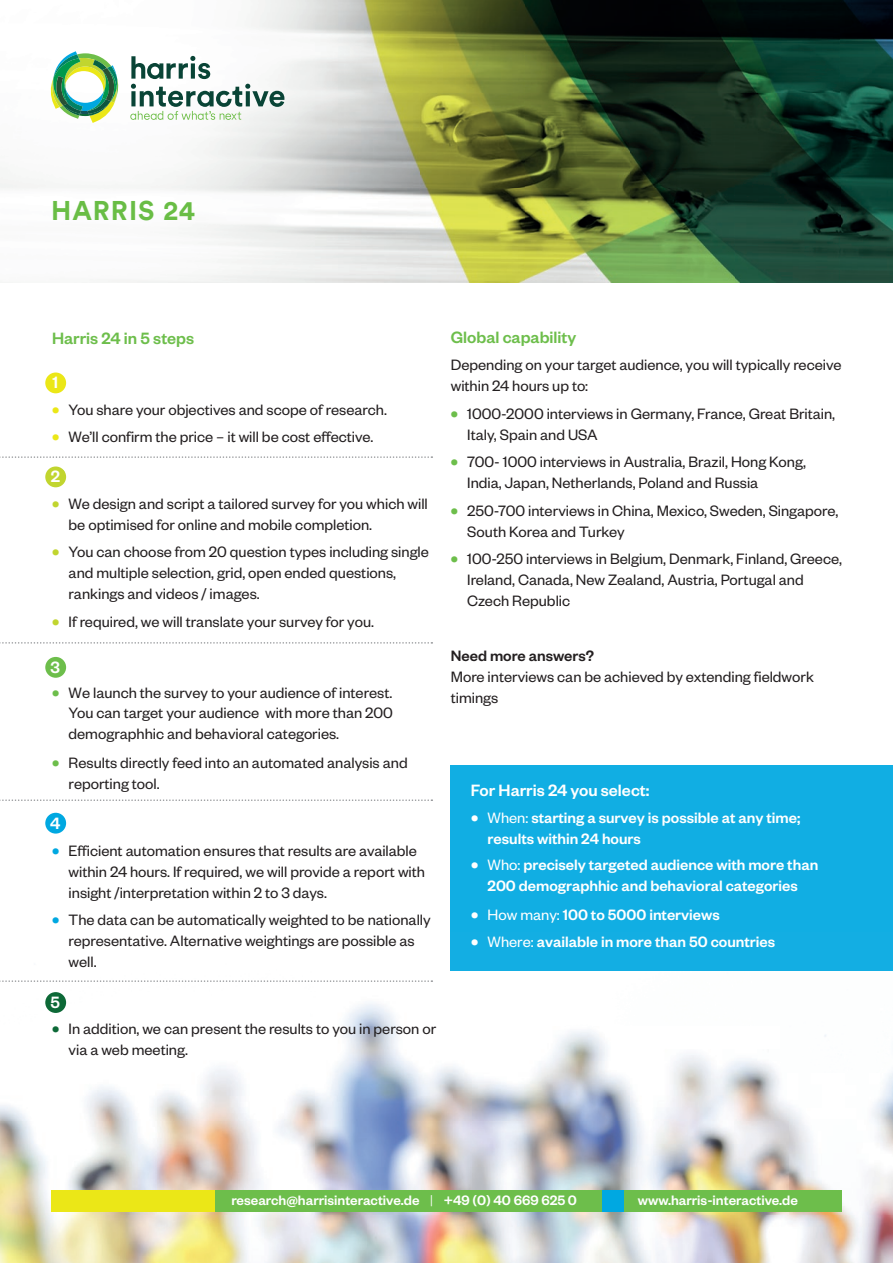
<style>
.page{position:relative;width:893px;height:1263px;background:#fff}
.page>*{position:absolute;margin:0;border:0;box-sizing:border-box;transform-origin:0 0}
.t1{font:700 27px "Circular";letter-spacing:.04em;color:#69bd45}
.t2{font:500 18px "Founders Grotesk";color:#6dbe4b}
.t3{font:500 18px "Founders Grotesk";color:#fff}
.t4{font:16.5px/21px "Founders Grotesk";color:#231f20}
.t5{font:500 16.5px/21px "Founders Grotesk";color:#fff}
.t6{font:500 16.5px "Founders Grotesk";color:#231f20}
.t7{font:500 15px "Founders Grotesk";color:#fff}
.s1{font-weight:700;font-size:18px;color:#ebe717}
.s2{color:#6dbe4b}
.s3{font-weight:700;font-size:18px;color:#c1d52f}
.s4{font-weight:700;font-size:18px;color:#6dbe4b}
.s5{font-weight:700;font-size:18px;color:#00a8e1}
.s6{font-weight:700;font-size:18px;color:#0d6937}
.s7{font-weight:700;font-size:18px}
.s8{font-weight:400}
.s9{font-weight:300}
</style>
<div class="page">
<img style="left:47px;top:932px;width:404px;height:95px">
<img style="left:788px;top:1035px;width:105px;height:181px">
<img style="left:0;top:1027px;width:788px;height:189px">
<img style="left:0;top:1216px;width:893px;height:47px">
<div style="left:451px;top:765px;width:442px;height:167px;background:#11aee3"></div>
<div style="left:451px;top:932px;width:442px;height:39px;background:#13aee3"></div>
<div style="left:45px;top:466px;width:21px;height:21px;background:#c1d52f;border-radius:50%"></div>
<div style="left:45px;top:657px;width:21px;height:21px;background:#6dbe4b;border-radius:50%"></div>
<div style="left:45px;top:813px;width:21px;height:20px;background:#00a8e1;border-radius:50%"></div>
<div style="left:45px;top:992px;width:21px;height:21px;background:#0d6937;border-radius:50%"></div>
<div style="left:45px;top:372px;width:21px;height:21px;background:#ebe717;border-radius:50%"></div>
<svg style="left:0;top:456px;width:432px;height:2px"></svg>
<svg style="left:0;top:642px;width:432px;height:2px"></svg>
<svg style="left:0;top:799px;width:432px;height:2px"></svg>
<svg style="left:0;top:980px;width:432px;height:2px"></svg>
<img style="left:0;top:0;width:893px;height:282px">
<div style="left:51px;top:1191px;width:791px;height:21px;background:#6dbe4b"></div>
<div style="left:51px;top:1191px;width:164px;height:21px;background:#ebe717"></div>
<div style="left:603px;top:1191px;width:21px;height:21px;background:#00a8e1"></div>
<svg style="left:50px;top:51px;width:69px;height:72px"></svg>
<svg style="left:130px;top:56px;width:154px;height:64px"></svg>
<h1 class="t1" style="left:51px;top:193px;width:146px">HARRIS 24</h1>
<p class="t2" style="left:52px;top:327px;width:144px">Harris 24 in 5 steps</p>
<p class="t3" style="left:52px;top:371px;width:7px">1</p>
<p class="t4" style="left:52px;top:398px;width:336px"><span class="s1">•</span> You share your objectives and scope of research.</p>
<p class="t4" style="left:52px;top:425px;width:323px"><span class="s1">•</span> We’ll confirm the price – it will be cost effective.</p>
<p class="t3" style="left:51px;top:465px;width:16px">2<span class="s2">2</span></p>
<p class="t4" style="left:69px;top:492px;width:361px;text-indent:-17px"><span class="s3">•</span> We design and script a tailored survey for you which will be optimised for online and mobile completion.</p>
<p class="t4" style="left:69px;top:541px;width:362px;text-indent:-17px"><span class="s3">•</span> You can choose from 20 question types including single and multiple selection, grid, open ended questions, rankings and videos / images.</p>
<p class="t4" style="left:52px;top:610px;width:323px"><span class="s3">•</span> If required, we will translate your survey for you.</p>
<p class="t3" style="left:51px;top:656px;width:11px">3</p>
<p class="t4" style="left:69px;top:682px;width:326px;line-height:20.4px;text-align:justify;text-indent:-17px"><span class="s4">•</span> We launch the survey to your audience of interest.<br>You can target your audience with more than 200 demographhic and behavioral categories.</p>
<p class="t4" style="left:69px;top:751px;width:341px;text-indent:-17px"><span class="s4">•</span> Results directly feed into an automated analysis and reporting tool.</p>
<p class="t3" style="left:50px;top:812px;width:12px">4</p>
<p class="t4" style="left:69px;top:839px;width:358px;text-indent:-17px"><span class="s5">•</span> Efficient automation ensures that results are available within 24 hours. If required, we will provide a report with insight /interpretation within 2 to 3 days.</p>
<p class="t4" style="left:69px;top:908px;width:364px;text-indent:-17px"><span class="s5">•</span> The data can be automatically weighted to be nationally representative. Alternative weightings are possible as well.</p>
<p class="t3" style="left:51px;top:991px;width:11px">5</p>
<p class="t4" style="left:69px;top:1017px;width:369px;text-indent:-17px"><span class="s6">•</span> In addition, we can present the results to you in person or via a web meeting.</p>
<p class="t2" style="left:451px;top:326px;width:127px">Global capability</p>
<p class="t4" style="left:451px;top:354px;width:392px">Depending on your target audience, you will typically receive within 24 hours up to:</p>
<p class="t4" style="left:467px;top:402px;width:369px;text-indent:-16px"><span class="s4">•</span> 1000-2000 interviews in Germany, France, Great Britain,<br>Italy, Spain and USA</p>
<p class="t4" style="left:467px;top:451px;width:340px;text-indent:-16px"><span class="s4">•</span> 700- 1000 interviews in Australia, Brazil, Hong Kong,<br>India, Japan, Netherlands, Poland and Russia</p>
<p class="t4" style="left:467px;top:499px;width:373px;text-indent:-16px"><span class="s4">•</span> 250-700 interviews in China, Mexico, Sweden, Singapore,<br>South Korea and Turkey</p>
<p class="t4" style="left:467px;top:547px;width:376px;text-indent:-16px"><span class="s4">•</span> 100-250 interviews in Belgium, Denmark, Finland, Greece,<br>Ireland, Canada, New Zealand, Austria, Portugal and<br>Czech Republic</p>
<p class="t6" style="left:451px;top:645px;width:145px">Need more answers?</p>
<p class="t4" style="left:451px;top:665px;width:365px">More interviews can be achieved by extending fieldwork timings</p>
<p class="t3" style="left:471px;top:779px;width:180px">For Harris 24 you select:</p>
<p class="t5" style="left:488px;top:806px;width:314px;text-indent:-17px"><span class="s7">•</span> <span class="s8">When:</span> starting a survey is possible at any time; results within 24 hours</p>
<p class="t5" style="left:471px;top:854px;width:349px;text-align:center"><span class="s7">•</span> <span class="s8">Who:</span> precisely targeted audience with more than<br>200 demographhic and behavioral categories</p>
<p class="t5" style="left:471px;top:903px;width:250px"><span class="s7">•</span> <span class="s8">How many:</span> 100 to 5000 interviews</p>
<p class="t5" style="left:471px;top:930px;width:306px"><span class="s7">•</span> <span class="s8">Where:</span> available in more than 50 countries</p>
<p class="t7" style="left:231px;top:1191px;width:347px">research@harrisinteractive.de <span class="s9">|</span> +49 (0) 40 669 625 0</p>
<p class="t7" style="left:638px;top:1191px;width:162px">www.harris-interactive.de</p>
</div>
